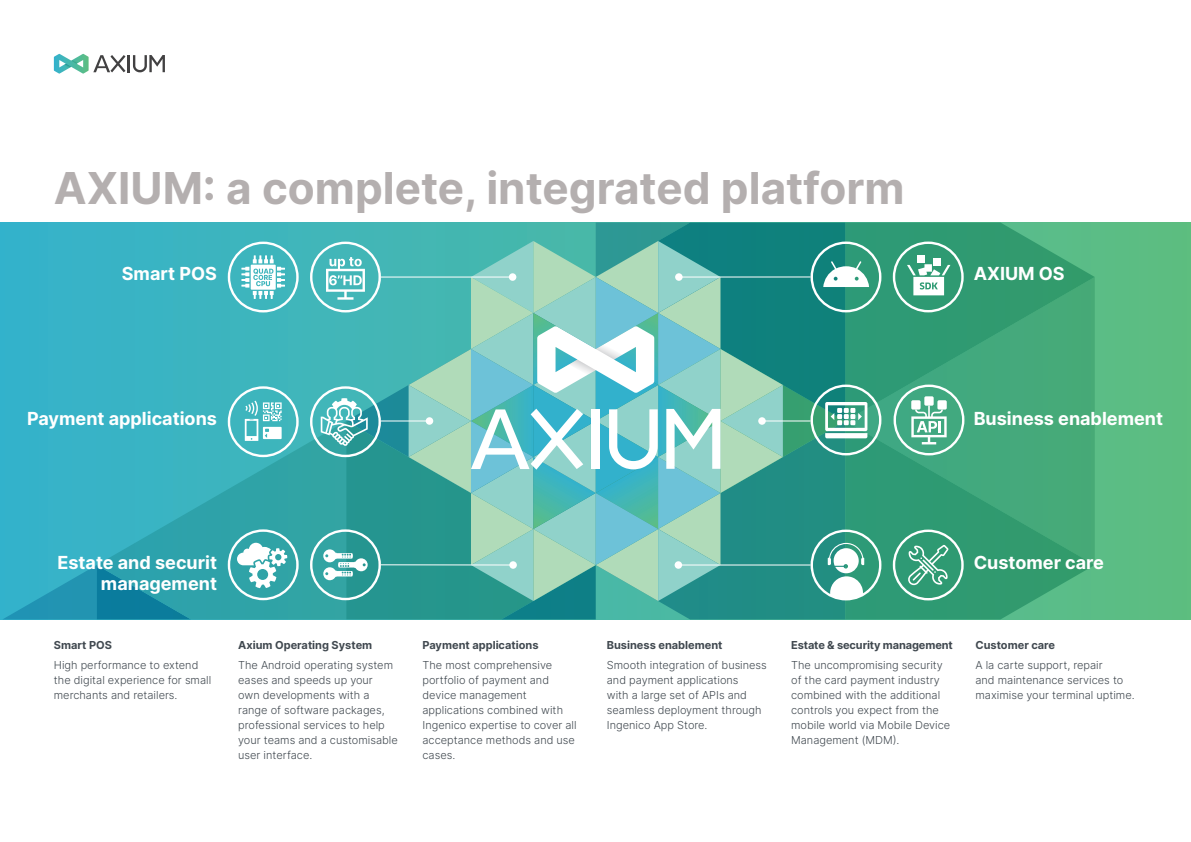
<style>
.page{position:relative;width:1191px;height:842px;background:#fff}
.page>*{position:absolute;margin:0;border:0;box-sizing:border-box;transform-origin:0 0}
.TITRE_68{font:700 44px "Inter";color:#b4afaf}
.t1{font:700 18px/21.6px "Inter";color:#fff;text-align:right}
.Texte_11{font:300 11px/15px "Inter";color:#414950}
.Texte_11-2{font:700 11px "Inter";color:#414950}
</style>
<div class="page">
<svg style="left:0;top:223px;width:1191px;height:396px;background:#44b6ad"></svg>
<svg style="left:346px;top:278px;width:62px;height:142px;background:#3eb1b2"></svg>
<div style="left:783px;top:565px;width:62px;height:54px;background:#228d83"></div>
<svg style="left:783px;top:421px;width:62px;height:143px;background:#248f80"></svg>
<svg style="left:2px;top:565px;width:95px;height:54px;background:#2ba3bd"></svg>
<svg style="left:97px;top:421px;width:249px;height:198px;background:#31a7b1"></svg>
<svg style="left:845px;top:223px;width:249px;height:198px;background:#3aa276"></svg>
<svg style="left:346px;top:421px;width:62px;height:198px;background:#249490"></svg>
<svg style="left:845px;top:421px;width:249px;height:198px;background:#3aa277"></svg>
<svg style="left:783px;top:223px;width:62px;height:197px;background:#12837a"></svg>
<svg style="left:408px;top:223px;width:375px;height:396px;background:#6dbdb6"></svg>
<hr style="left:679px;top:276px;width:131px;height:2px;background:#fff">
<div style="left:675px;top:273px;width:7px;height:8px;background:#fff;border-radius:50%"></div>
<hr style="left:678px;top:564px;width:132px;height:1px;background:#fff">
<div style="left:674px;top:561px;width:8px;height:8px;background:#fff;border-radius:50%"></div>
<hr style="left:762px;top:420px;width:48px;height:1px;background:#fff">
<div style="left:758px;top:417px;width:7px;height:8px;background:#fff;border-radius:50%"></div>
<hr style="left:381px;top:277px;width:131px;height:1px;background:#fff">
<div style="left:509px;top:273px;width:7px;height:8px;background:#fff;border-radius:50%"></div>
<hr style="left:381px;top:564px;width:132px;height:1px;background:#fff">
<div style="left:509px;top:561px;width:8px;height:8px;background:#fff;border-radius:50%"></div>
<hr style="left:381px;top:420px;width:48px;height:1px;background:#fff">
<div style="left:426px;top:417px;width:7px;height:8px;background:#fff;border-radius:50%"></div>
<svg style="left:310px;top:242px;width:71px;height:70px;background:#6cc6c7"></svg>
<svg style="left:892px;top:242px;width:71px;height:70px"></svg>
<svg style="left:810px;top:530px;width:71px;height:70px"></svg>
<svg style="left:892px;top:530px;width:71px;height:70px;background:#55ac8d"></svg>
<svg style="left:310px;top:386px;width:71px;height:71px;background:#64bbbd"></svg>
<svg style="left:228px;top:386px;width:71px;height:71px;background:#68c5ca"></svg>
<svg style="left:228px;top:529px;width:71px;height:71px"></svg>
<svg style="left:310px;top:529px;width:71px;height:71px;background:#5ab2b0"></svg>
<svg style="left:893px;top:385px;width:71px;height:70px;background:#69bb9c"></svg>
<div style="left:911px;top:400px;width:9px;height:10px;background:#fff;border-radius:2px"></div>
<div style="left:937px;top:400px;width:9px;height:10px;background:#fff;border-radius:2px"></div>
<div style="left:924px;top:396px;width:9px;height:10px;background:#fff;border-radius:2px"></div>
<svg style="left:810px;top:385px;width:71px;height:70px"></svg>
<svg style="left:810px;top:242px;width:71px;height:70px"></svg>
<svg style="left:228px;top:242px;width:71px;height:70px"></svg>
<svg style="left:54px;top:54px;width:111px;height:20px"></svg>
<p class="TITRE_68" style="left:54px;top:156px;width:852px">AXIUM: a complete, integrated platform</p>
<h2 class="t1" style="left:122px;top:262px;width:97px">Smart POS</h2>
<h2 class="t1" style="left:973px;top:262px;width:93px">AXIUM OS</h2>
<h2 class="t1" style="left:27px;top:407px;width:191px">Payment applications</h2>
<h2 class="t1" style="left:973px;top:407px;width:191px">Business enablement</h2>
<h2 class="t1" style="left:57px;top:551px;width:161px">Estate and securit management</h2>
<p class="Texte_11-2" style="left:54px;top:636px;width:60px">Smart POS</p>
<p class="Texte_11" style="left:54px;top:657px;width:159px">High performance to extend the digital experience for small merchants and retailers.</p>
<p class="Texte_11-2" style="left:238px;top:636px;width:136px">Axium Operating System</p>
<p class="Texte_11" style="left:238px;top:657px;width:161px">The Android operating system eases and speeds up your<br>own developments with a range of software packages, professional services to help your teams and a customisable user interface.</p>
<p class="Texte_11-2" style="left:422px;top:636px;width:117px">Payment applications</p>
<p class="Texte_11" style="left:422px;top:657px;width:156px">The most comprehensive portfolio of payment and device management applications combined with<br>Ingenico expertise to cover all acceptance methods and use cases.</p>
<h2 class="t1" style="left:973px;top:551px;width:132px">Customer care</h2>
<p class="Texte_11-2" style="left:607px;top:636px;width:117px">Business enablement</p>
<p class="Texte_11" style="left:607px;top:657px;width:162px">Smooth integration of business and payment applications<br>with a large set of APIs and seamless deployment through<br>Ingenico App Store.</p>
<p class="Texte_11-2" style="left:791px;top:636px;width:163px">Estate &amp; security management</p>
<p class="Texte_11" style="left:791px;top:657px;width:161px">The uncompromising security of the card payment industry combined with the additional controls you expect from the mobile world via Mobile Device<br>Management (MDM).</p>
<p class="Texte_11-2" style="left:975px;top:636px;width:81px">Customer care</p>
<p class="Texte_11" style="left:975px;top:657px;width:161px">A la carte support, repair<br>and maintenance services to maximise your terminal uptime.</p>
</div>
